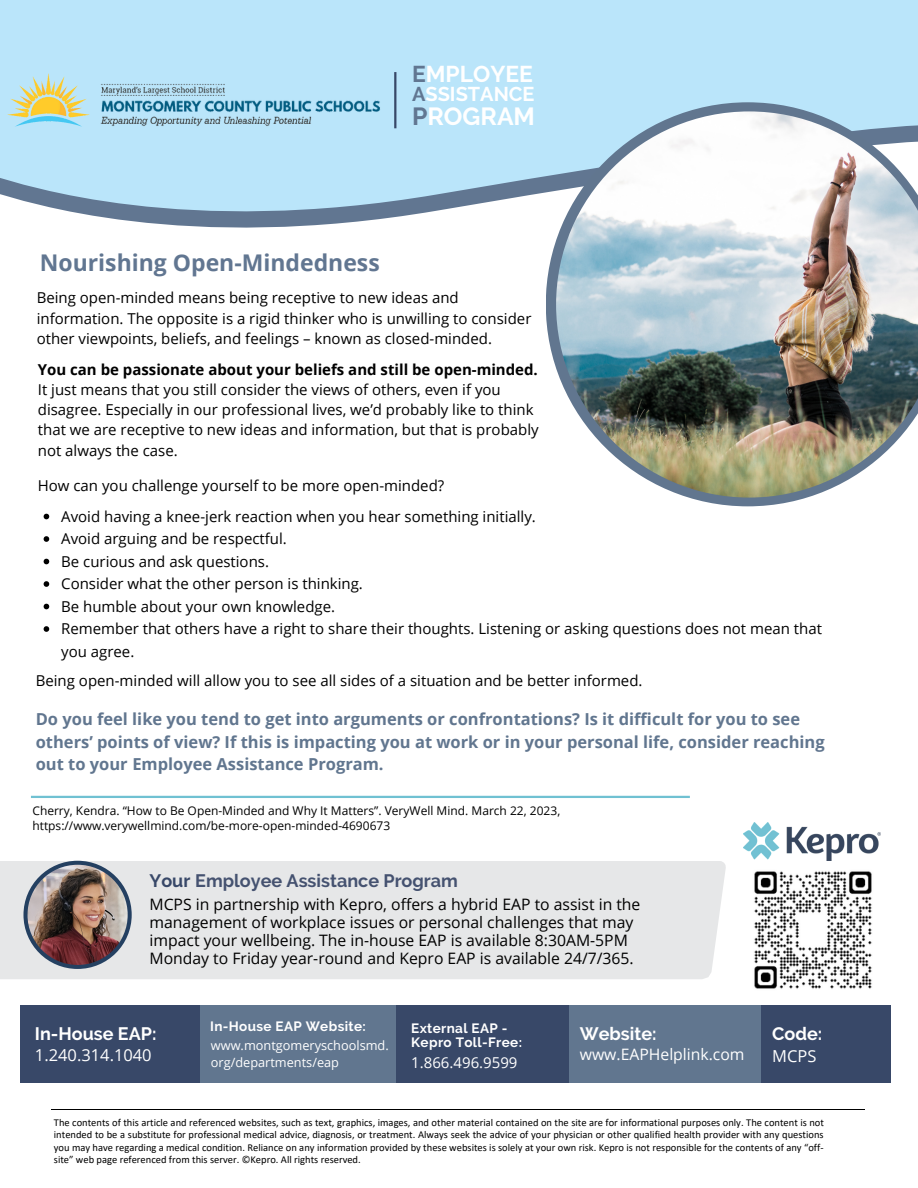
<style>
.page{position:relative;width:918px;height:1188px;background:#fff}
.page>*{position:absolute;margin:0;border:0;box-sizing:border-box;transform-origin:0 0}
.t1{font:700 24.75px "Raleway";color:#fff}
.t2{font:700 22.95px "Open Sans";color:#617691}
.t3{font:700 22.8px "Raleway";color:#fff}
.t4{font:700 19.95px "Raleway";color:#fff}
.t5{font:700 18px "Raleway";color:#455270}
.t6{font:700 18px "Raleway";color:#fff}
.t7{font:700 16.5px/22.5px "Open Sans";color:#61768f}
.t8{font:16.5px "Open Sans";color:#fff}
.t9{font:15.75px/18px "Open Sans";color:#000}
.t10{font:15.75px "Open Sans";color:#fff}
.t11{font:15px/20.2px "Open Sans";color:#000}
.t12{font:700 15px "Open Sans";color:#000}
.t13{font:15px "Open Sans";color:#fff}
.t14{font:700 13.5px/14.5px "Raleway";letter-spacing:.025em;color:#fff}
.t15{font:12.75px/17px "Open Sans";color:#fff}
.t16{font:12px/14.9px "Open Sans";color:#000}
.t17{font:10.5px/12.3px "Calibri";color:#000;text-align:justify}
.s1{color:#617691}
.s2{color:#384868}
</style>
<div class="page">
<hr style="left:31px;top:796px;width:659px;height:2px;background:#70c1d2">
<hr style="left:52px;top:1109px;width:813px;height:1px;background:#000">
<svg style="left:44px;top:514px;width:5px;height:5px"></svg>
<svg style="left:44px;top:536px;width:5px;height:6px"></svg>
<svg style="left:44px;top:559px;width:5px;height:5px"></svg>
<svg style="left:44px;top:581px;width:5px;height:6px"></svg>
<svg style="left:44px;top:604px;width:5px;height:5px"></svg>
<svg style="left:44px;top:626px;width:5px;height:6px"></svg>
<div style="left:0;top:0;width:918px;height:95px;background:#bae5fa"></div>
<svg style="left:68px;top:211px;width:367px;height:17px;fill:#617691"></svg>
<svg style="left:0;top:72px;width:918px;height:139px;fill:#bae5fa"></svg>
<hr style="left:394px;top:72px;width:2px;height:56px;background:#384868">
<svg style="left:546px;top:102px;width:372px;height:404px"></svg>
<img style="left:556px;top:111px;width:362px;height:387px">
<img style="left:7px;top:72px;width:384px;height:64px">
<div style="left:0;top:861px;width:726px;height:118px;background:#e6e7e8"></div>
<div style="left:568px;top:1006px;width:197px;height:77px;background:#61768f"></div>
<div style="left:762px;top:1006px;width:129px;height:77px;background:#384868"></div>
<svg style="left:23px;top:861px;width:109px;height:108px"></svg>
<div style="left:389px;top:1006px;width:180px;height:77px;background:#384868"></div>
<img style="left:754px;top:871px;width:118px;height:118px">
<div style="left:200px;top:1006px;width:196px;height:77px;background:#61768f"></div>
<div style="left:20px;top:1006px;width:180px;height:77px;background:#384868"></div>
<img style="left:28px;top:865px;width:100px;height:100px;border-radius:50%">
<img style="left:743px;top:822px;width:137px;height:39px">
<h3 class="t3" style="left:412px;top:61px;width:122px"><span class="s1">E</span>MPLOYEE</h3>
<h3 class="t4" style="left:412px;top:83px;width:124px"><span class="s1">A</span>SSISTANCE</h3>
<h1 class="t1" style="left:412px;top:102px;width:124px"><span class="s1">P</span>ROGRAM</h1>
<h2 class="t2" style="left:40px;top:246px;width:341px">Nourishing Open-Mindedness</h2>
<p class="t11" style="left:37px;top:288px;width:496px">Being open-minded means being receptive to new ideas and information. The opposite is a rigid thinker who is unwilling to consider other viewpoints, beliefs, and feelings – known as closed-minded.</p>
<p class="t12" style="left:38px;top:359px;width:502px">You can be passionate about your beliefs and still be open-minded.</p>
<p class="t11" style="left:38px;top:379px;width:502px">It just means that you still consider the views of others, even if you disagree. Especially in our professional lives, we’d probably like to think that we are receptive to new ideas and information, but that is probably not always the case.</p>
<p class="t11" style="left:61px;top:470px;width:476px;line-height:30.6px;text-indent:-23px">How can you challenge yourself to be more open-minded?<br>Avoid having a knee-jerk reaction when you hear something initially.</p>
<p class="t11" style="left:61px;top:527px;width:762px;line-height:22.5px">Avoid arguing and be respectful.<br>Be curious and ask questions.<br>Consider what the other person is thinking.<br>Be humble about your own knowledge.<br>Remember that others have a right to share their thoughts. Listening or asking questions does not mean that you agree.</p>
<p class="t11" style="left:36px;top:670px;width:608px">Being open-minded will allow you to see all sides of a situation and be better informed.</p>
<p class="t7" style="left:36px;top:708px;width:790px">Do you feel like you tend to get into arguments or confrontations? Is it difficult for you to see others’ points of view? If this is impacting you at work or in your personal life, consider reaching out to your Employee Assistance Program.</p>
<p class="t16" style="left:32px;top:803px;width:529px">Cherry, Kendra. “How to Be Open-Minded and Why It Matters”. VeryWell Mind. March 22, 2023, https://www.verywellmind.com/be-more-open-minded-4690673</p>
<p class="t5" style="left:150px;top:870px;width:310px"><span class="s2">Your</span> Employee Assistance Program</p>
<p class="t9" style="left:150px;top:895px;width:492px">MCPS in partnership with Kepro, offers a hybrid EAP to assist in the management of workplace issues or personal challenges that may impact your wellbeing. The in-house EAP is available 8:30AM-5PM Monday to Friday year-round and Kepro EAP is available 24/7/365.</p>
<p class="t6" style="left:35px;top:1023px;width:123px">In-House EAP:</p>
<p class="t8" style="left:35px;top:1044px;width:118px">1.240.314.1040</p>
<p class="t14" style="left:210px;top:1019px;width:157px">In-House EAP Website:</p>
<p class="t15" style="left:211px;top:1037px;width:179px">www.montgomeryschoolsmd. org/departments/eap</p>
<p class="t14" style="left:411px;top:1021px;width:112px">External EAP -<br>Kepro Toll-Free:</p>
<p class="t6" style="left:580px;top:1023px;width:78px">Website:</p>
<p class="t6" style="left:772px;top:1023px;width:52px">Code:</p>
<p class="t13" style="left:411px;top:1052px;width:108px">1.866.496.9599</p>
<p class="t10" style="left:580px;top:1043px;width:166px">www.EAPHelplink.com</p>
<p class="t8" style="left:772px;top:1044px;width:46px">MCPS</p>
<p class="t17" style="left:54px;top:1117px;width:772px">The contents of this article and referenced websites, such as text, graphics, images, and other material contained on the site are for informational purposes only. The content is not intended to be a substitute for professional medical advice, diagnosis, or treatment. Always seek the advice of your physician or other qualified health provider with any questions you may have regarding a medical condition. Reliance on any information provided by these websites is solely at your own risk. Kepro is not responsible for the contents of any “off&shy;site” web page referenced from this server. ©Kepro. All rights reserved.</p>
</div>
